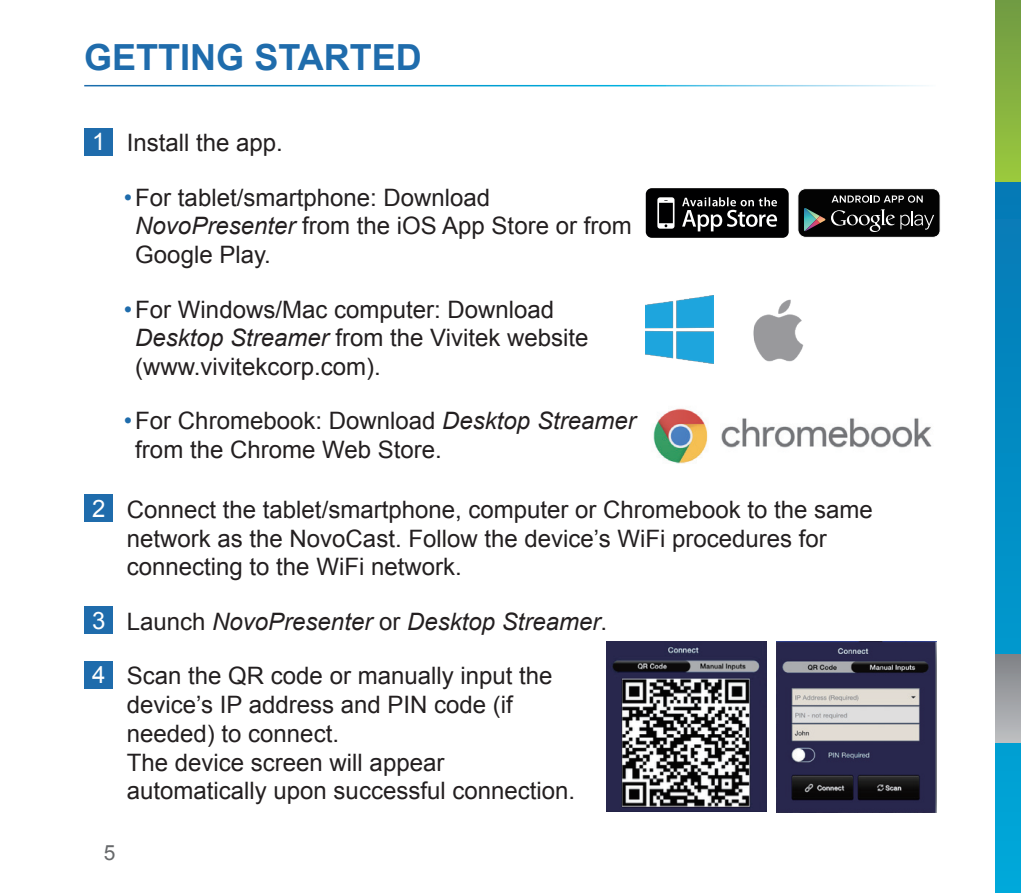
<style>
.page{position:relative;width:1021px;height:893px;background:#fff}
.page>*{position:absolute;margin:0;border:0;box-sizing:border-box;transform-origin:0 0}
.t1{font:700 36px "Arial";color:#1f6cac}
.t2{font:24px/28.8px "Arial";color:#231f20}
.t3{font:italic 24px "Arial";color:#231f20}
.t4{font:21px "Arial";color:#67696b}
.s1{color:#fff}
.s2{color:#1f6cac}
.s3{font-style:italic}
.s4{font-style:normal;color:#fff}
.s5{font-style:normal}
</style>
<div class="page">
<svg style="left:995px;top:182px;width:25px;height:711px"></svg>
<div style="left:995px;top:0;width:25px;height:182px;background:linear-gradient(to bottom,#6f9943,#9ac83d)"></div>
<div style="left:995px;top:654px;width:25px;height:88px;background:linear-gradient(to bottom,#7f8286,#bdbfc1)"></div>
<div style="left:84px;top:495px;width:29px;height:27px;background:#1f6cac"></div>
<div style="left:84px;top:607px;width:29px;height:27px;background:#1f6cac"></div>
<div style="left:84px;top:661px;width:29px;height:27px;background:#1f6cac"></div>
<div style="left:84px;top:128px;width:29px;height:28px;background:#1f6cac"></div>
<svg style="left:645px;top:188px;width:143px;height:50px"></svg>
<div style="left:797px;top:189px;width:143px;height:48px;background:#030303;border-radius:8px"></div>
<div style="left:797px;top:188px;width:143px;height:50px;border:1px solid #fff;border-radius:8px"></div>
<svg style="left:831px;top:209px;width:103px;height:23px"></svg>
<svg style="left:831px;top:196px;width:72px;height:7px"></svg>
<svg style="left:909px;top:196px;width:13px;height:7px"></svg>
<svg style="left:804px;top:208px;width:21px;height:23px"></svg>
<img style="left:776px;top:642px;width:160px;height:170px">
<img style="left:606px;top:642px;width:160px;height:169px">
<img style="left:645px;top:296px;width:68px;height:67px">
<img style="left:753px;top:299px;width:51px;height:63px">
<img style="left:653px;top:408px;width:279px;height:56px">
<h1 class="t1" style="left:84px;top:33px;width:339px">GETTING STARTED</h1>
<p class="t2" style="left:92px;top:129px;width:192px"><span class="s1">1</span> Install the app.</p>
<p class="t2" style="left:135px;top:183px;width:498px;text-indent:-11px"><span class="s2">•</span> For tablet/smartphone: Download<br><span class="s3">NovoPresenter</span> from the iOS App Store or from<br>Google Play.</p>
<p class="t2" style="left:135px;top:295px;width:455px;text-indent:-11px"><span class="s2">•</span> For Windows/Mac computer: Download<br><span class="s3">Desktop Streamer</span> from the Vivitek website (www.vivitekcorp.com).</p>
<p class="t2" style="left:135px;top:407px;width:502px;text-indent:-11px"><span class="s2">•</span> For Chromebook: Download <span class="s3">Desktop Streamer </span>from the Chrome Web Store.</p>
<p class="t2" style="left:127px;top:495px;width:747px;text-indent:-35px"><span class="s1">2</span> Connect the tablet/smartphone, computer or Chromebook to the same network as the NovoCast. Follow the device’s WiFi procedures for connecting to the WiFi network.</p>
<p class="t3" style="left:92px;top:606px;width:516px"><span class="s4">3</span> <span class="s5">Launch</span> NovoPresenter <span class="s5">or</span> Desktop Streamer<span class="s5">.</span></p>
<p class="t2" style="left:127px;top:661px;width:450px;text-indent:-35px"><span class="s1">4</span> Scan the QR code or manually input the device’s IP address and PIN code (if needed) to connect.<br>The device screen will appear automatically upon successful connection.</p>
<p class="t4" style="left:104px;top:839px;width:13px">5</p>
</div>
